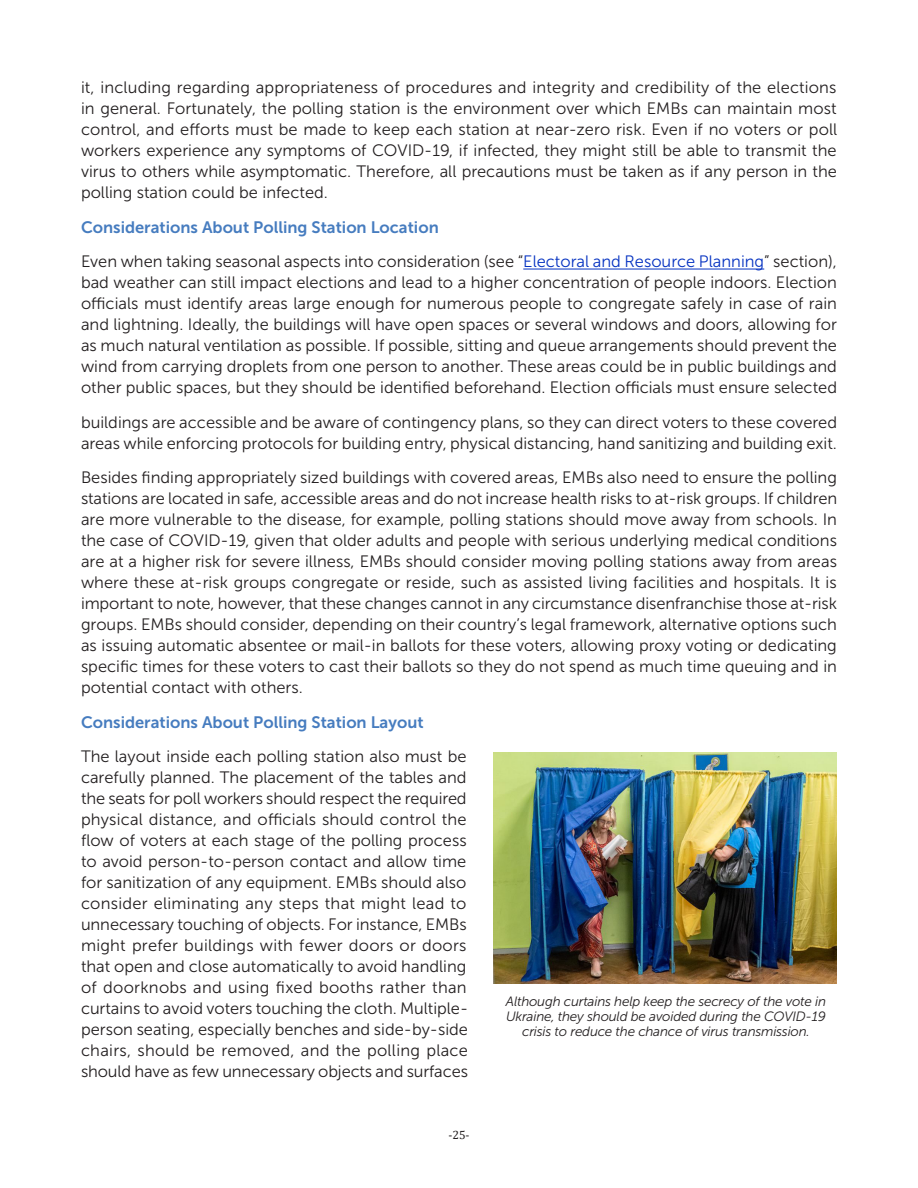
<style>
.page{position:relative;width:918px;height:1188px;background:#fff}
.page>*{position:absolute;margin:0;border:0;box-sizing:border-box;transform-origin:0 0}
.C_Head{font:16.5px/21px "Museo Sans 300";color:#231f20;text-align:justify}
.C_Head-2{font:16.5px "Museo Sans 700";color:#467cbf}
.t1{font:italic 13.5px/15px "Museo Sans 300";letter-spacing:-.015em;color:#231f20;text-align:center}
.t2{font:12px "Cambria";color:#231f20}
.s1{color:#0532c1}
</style>
<div class="page">
<hr style="left:523px;top:269px;width:241px;height:1px;background:#0532c1">
<img style="left:494px;top:752px;width:343px;height:232px">
<p class="C_Head" style="left:81px;top:77px;width:758px">it, including regarding appropriateness of procedures and integrity and credibility of the elections in general. Fortunately, the polling station is the environment over which EMBs can maintain most control, and efforts must be made to keep each station at near-zero risk. Even if no voters or poll workers experience any symptoms of COVID-19, if infected, they might still be able to transmit the virus to others while asymptomatic. Therefore, all precautions must be taken as if any person in the polling station could be infected.</p>
<p class="C_Head-2" style="left:81px;top:218px;width:359px">Considerations About Polling Station Location</p>
<p class="C_Head" style="left:81px;top:251px;width:758px">Even when taking seasonal aspects into consideration (see “<span class="s1">Electoral and Resource Planning</span>” section), bad weather can still impact elections and lead to a higher concentration of people indoors. Election officials must identify areas large enough for numerous people to congregate safely in case of rain and lightning. Ideally, the buildings will have open spaces or several windows and doors, allowing for as much natural ventilation as possible. If possible, sitting and queue arrangements should prevent the wind from carrying droplets from one person to another. These areas could be in public buildings and other public spaces, but they should be identified beforehand. Election officials must ensure selected</p>
<p class="C_Head" style="left:81px;top:412px;width:758px">buildings are accessible and be aware of contingency plans, so they can direct voters to these covered areas while enforcing protocols for building entry, physical distancing, hand sanitizing and building exit.</p>
<p class="C_Head" style="left:81px;top:467px;width:758px">Besides finding appropriately sized buildings with covered areas, EMBs also need to ensure the polling stations are located in safe, accessible areas and do not increase health risks to at-risk groups. If children are more vulnerable to the disease, for example, polling stations should move away from schools. In the case of COVID-19, given that older adults and people with serious underlying medical conditions are at a higher risk for severe illness, EMBs should consider moving polling stations away from areas where these at-risk groups congregate or reside, such as assisted living facilities and hospitals. It is important to note, however, that these changes cannot in any circumstance disenfranchise those at-risk groups. EMBs should consider, depending on their country’s legal framework, alternative options such as issuing automatic absentee or mail-in ballots for these voters, allowing proxy voting or dedicating specific times for these voters to cast their ballots so they do not spend as much time queuing and in potential contact with others.</p>
<p class="C_Head-2" style="left:81px;top:713px;width:344px">Considerations About Polling Station Layout</p>
<p class="C_Head" style="left:81px;top:746px;width:389px">The layout inside each polling station also must be carefully planned. The placement of the tables and the seats for poll workers should respect the required physical distance, and officials should control the flow of voters at each stage of the polling process to avoid person-to-person contact and allow time for sanitization of any equipment. EMBs should also consider eliminating any steps that might lead to unnecessary touching of objects. For instance, EMBs might prefer buildings with fewer doors or doors that open and close automatically to avoid handling of doorknobs and using fixed booths rather than curtains to avoid voters touching the cloth. Multiple&shy;person seating, especially benches and side-by-side chairs, should be removed, and the polling place should have as few unnecessary objects and surfaces</p>
<p class="t1" style="left:506px;top:994px;width:322px">Although curtains help keep the secrecy of the vote in<br>Ukraine, they should be avoided during the COVID-19 crisis to reduce the chance of virus transmission.</p>
<p class="t2" style="left:448px;top:1128px;width:23px">-25-</p>
</div>
